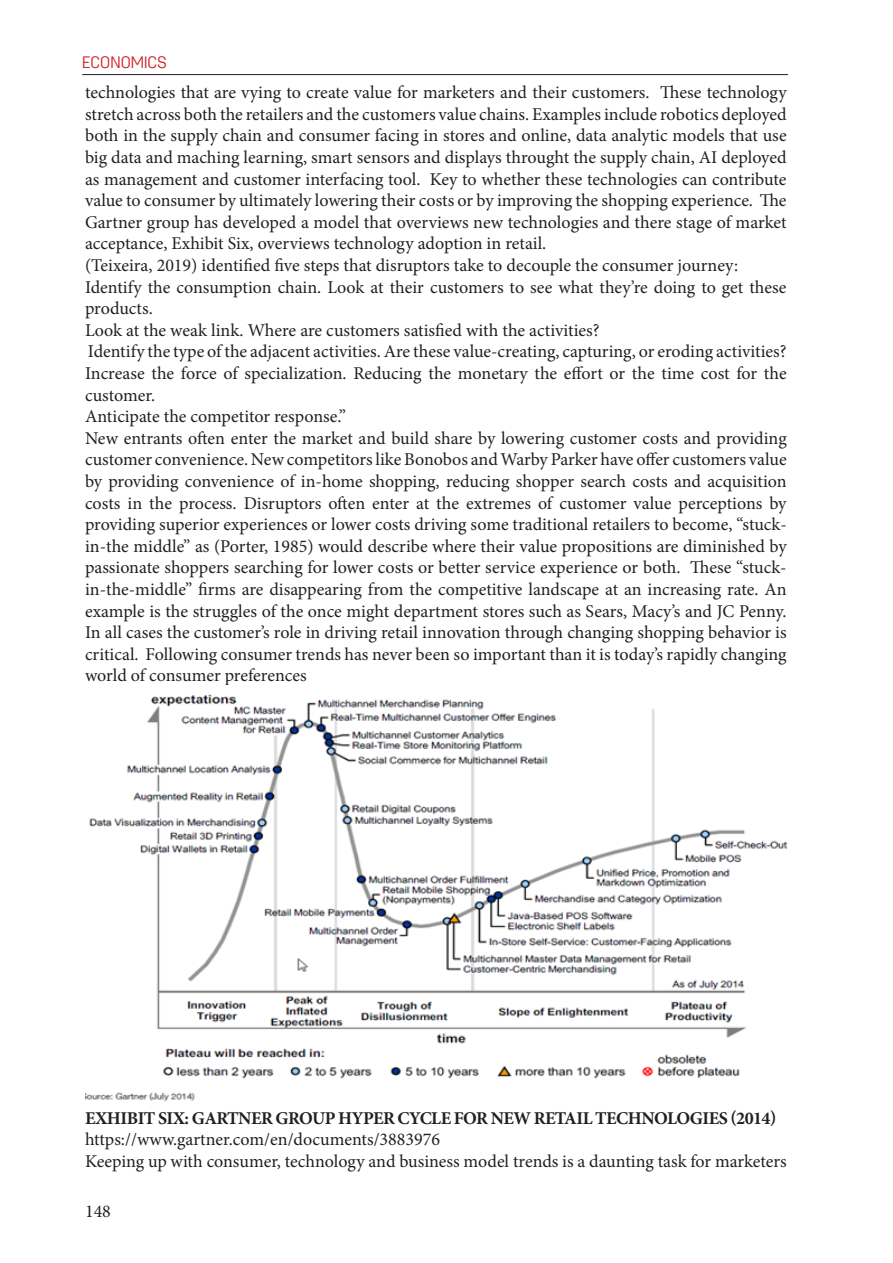
<style>
.page{position:relative;width:893px;height:1263px;background:#fff}
.page>*{position:absolute;margin:0;border:0;box-sizing:border-box;transform-origin:0 0}
.Osnovni_paragraf{font:18px/21.6px "Minion Pro";color:#231f20;text-align:justify}
.Pod_podnaslova{font:700 18px "Minion Pro";letter-spacing:-.03em;color:#231f20}
.t1{font:300 16.5px "Antartida Rnd W04";color:#d1232a}
</style>
<div class="page">
<hr style="left:82px;top:74px;width:706px;height:1px;background:#231f20">
<img style="left:85px;top:694px;width:703px;height:408px">
<p class="t1" style="left:82px;top:53px;width:86px">ECONOMICS</p>
<p class="Osnovni_paragraf" style="left:85px;top:82px;width:703px">technologies that are vying to create value for marketers and their customers. These technology stretch across both the retailers and the customers value chains. Examples include robotics deployed both in the supply chain and consumer facing in stores and online, data analytic models that use big data and maching learning, smart sensors and displays throught the supply chain, AI deployed as management and customer interfacing tool. Key to whether these technologies can contribute value to consumer by ultimately lowering their costs or by improving the shopping experience. The Gartner group has developed a model that overviews new technologies and there stage of market acceptance, Exhibit Six, overviews technology adoption in retail.</p>
<p class="Osnovni_paragraf" style="left:85px;top:254px;width:655px">(Teixeira, 2019) identified five steps that disruptors take to decouple the consumer journey:</p>
<p class="Osnovni_paragraf" style="left:85px;top:276px;width:703px">Identify the consumption chain. Look at their customers to see what they’re doing to get these products.</p>
<p class="Osnovni_paragraf" style="left:85px;top:319px;width:516px">Look at the weak link. Where are customers satisfied with the activities?</p>
<p class="Osnovni_paragraf" style="left:88px;top:341px;width:700px">Identify the type of the adjacent activities. Are these value-creating, capturing, or eroding activities?</p>
<p class="Osnovni_paragraf" style="left:85px;top:362px;width:703px">Increase the force of specialization. Reducing the monetary the effort or the time cost for the customer.</p>
<p class="Osnovni_paragraf" style="left:85px;top:406px;width:263px">Anticipate the competitor response.”</p>
<p class="Osnovni_paragraf" style="left:85px;top:427px;width:703px">New entrants often enter the market and build share by lowering customer costs and providing customer convenience. New competitors like Bonobos and Warby Parker have offer customers value by providing convenience of in-home shopping, reducing shopper search costs and acquisition costs in the process. Disruptors often enter at the extremes of customer value perceptions by providing superior experiences or lower costs driving some traditional retailers to become, “stuck&shy;in-the middle” as (Porter, 1985) would describe where their value propositions are diminished by passionate shoppers searching for lower costs or better service experience or both. These “stuck&shy;in-the-middle” firms are disappearing from the competitive landscape at an increasing rate. An example is the struggles of the once might department stores such as Sears, Macy’s and JC Penny.<br>In all cases the customer’s role in driving retail innovation through changing shopping behavior is critical. Following consumer trends has never been so important than it is today’s rapidly changing world of consumer preferences</p>
<p class="Pod_podnaslova" style="left:85px;top:1105px;width:693px">EXHIBIT SIX: GARTNER GROUP HYPER CYCLE FOR NEW RETAIL TECHNOLOGIES (2014)</p>
<p class="Osnovni_paragraf" style="left:85px;top:1129px;width:357px">https://www.gartner.com/en/documents/3883976</p>
<p class="Osnovni_paragraf" style="left:85px;top:1150px;width:703px">Keeping up with consumer, technology and business model trends is a daunting task for marketers</p>
<p class="Osnovni_paragraf" style="left:85px;top:1200px;width:27px">148</p>
</div>
